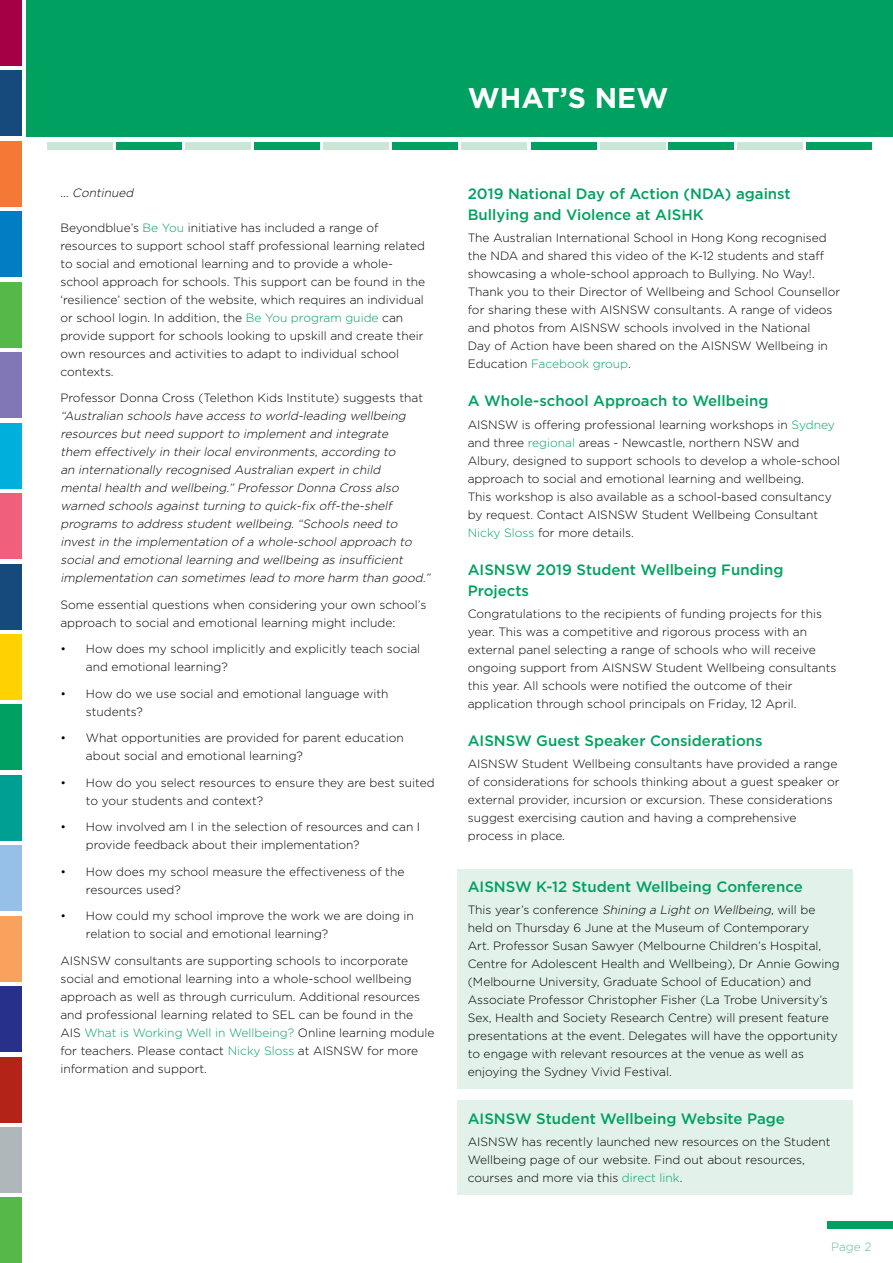
<style>
.page{position:relative;width:893px;height:1263px;background:#fff}
.page>*{position:absolute;margin:0;border:0;box-sizing:border-box;transform-origin:0 0}
.t1{font:700 28.5px "Gotham";color:#fff}
.t2{font:500 15px/21px "Gotham";color:#00a160}
.t3{font:300 12px/18px "Gotham";color:#000}
.t4{font:italic 300 12px/18px "Gotham";color:#000}
.t5{font:300 12px "Gotham";color:#62be96}
.s1{color:#00a160}
.s2{font-style:italic}
</style>
<div class="page">
<div style="left:26px;top:0;width:867px;height:136px;background:#00a160"></div>
<div style="left:828px;top:1221px;width:65px;height:7px;background:#00a160"></div>
<div style="left:0;top:0;width:21px;height:66px;background:#a30046"></div>
<div style="left:0;top:71px;width:21px;height:65px;background:#174a7c"></div>
<div style="left:0;top:846px;width:21px;height:65px;background:#96c0e7"></div>
<div style="left:0;top:141px;width:21px;height:65px;background:#f47836"></div>
<div style="left:0;top:212px;width:21px;height:65px;background:#007dc3"></div>
<div style="left:0;top:282px;width:21px;height:65px;background:#54b948"></div>
<div style="left:0;top:353px;width:21px;height:65px;background:#8177b7"></div>
<div style="left:0;top:423px;width:21px;height:65px;background:#00afdb"></div>
<div style="left:0;top:493px;width:21px;height:66px;background:#f0607c"></div>
<div style="left:0;top:564px;width:21px;height:65px;background:#174a7c"></div>
<div style="left:0;top:634px;width:21px;height:65px;background:#ffd200"></div>
<div style="left:0;top:705px;width:21px;height:65px;background:#00a160"></div>
<div style="left:0;top:775px;width:21px;height:65px;background:#009f93"></div>
<div style="left:0;top:916px;width:21px;height:65px;background:#f9a25e"></div>
<div style="left:0;top:986px;width:21px;height:66px;background:#27318b"></div>
<div style="left:0;top:1057px;width:21px;height:65px;background:#b32317"></div>
<div style="left:0;top:1127px;width:21px;height:65px;background:#b0b7bb"></div>
<div style="left:0;top:1198px;width:21px;height:65px;background:#54b948"></div>
<div style="left:186px;top:142px;width:65px;height:7px;background:#c9e6d7"></div>
<div style="left:806px;top:142px;width:65px;height:7px;background:#00a160"></div>
<div style="left:737px;top:142px;width:65px;height:7px;background:#c9e6d7"></div>
<div style="left:668px;top:142px;width:65px;height:7px;background:#00a160"></div>
<div style="left:600px;top:142px;width:65px;height:7px;background:#c9e6d7"></div>
<div style="left:531px;top:142px;width:65px;height:7px;background:#00a160"></div>
<div style="left:462px;top:142px;width:65px;height:7px;background:#c9e6d7"></div>
<div style="left:393px;top:142px;width:65px;height:7px;background:#00a160"></div>
<div style="left:324px;top:142px;width:65px;height:7px;background:#c9e6d7"></div>
<div style="left:255px;top:142px;width:65px;height:7px;background:#00a160"></div>
<div style="left:48px;top:142px;width:65px;height:7px;background:#c9e6d7"></div>
<div style="left:117px;top:142px;width:65px;height:7px;background:#00a160"></div>
<div style="left:457px;top:1100px;width:396px;height:95px;background:#e2f1e9"></div>
<div style="left:457px;top:870px;width:396px;height:219px;background:#e2f1e9"></div>
<p class="t4" style="left:60px;top:183px;width:77px">... Continued</p>
<p class="t3" style="left:60px;top:218px;width:366px">Beyondblue’s <span class="s1">Be You</span> initiative has included a range of resources to support school staff professional learning related to social and emotional learning and to provide a whole&shy;school approach for schools. This support can be found in the ‘resilience’ section of the website, which requires an individual or school login. In addition, the <span class="s1">Be You program guide</span> can provide support for schools looking to upskill and create their own resources and activities to adapt to individual school contexts.</p>
<p class="t3" style="left:60px;top:389px;width:364px">Professor Donna Cross (Telethon Kids Institute) suggests that</p>
<p class="t4" style="left:60px;top:407px;width:374px">“Australian schools have access to world-leading wellbeing resources but need support to implement and integrate<br>them effectively in their local environments, according to<br>an internationally recognised Australian expert in child<br>mental health and wellbeing.” Professor Donna Cross also warned schools against turning to quick-fix off-the-shelf programs to address student wellbeing. “Schools need to invest in the implementation of a whole-school approach to social and emotional learning and wellbeing as insufficient implementation can sometimes lead to more harm than good.”</p>
<p class="t3" style="left:60px;top:595px;width:367px">Some essential questions when considering your own school’s approach to social and emotional learning might include:</p>
<p class="t3" style="left:86px;top:640px;width:336px;text-indent:-26px">• How does my school implicitly and explicitly teach social and emotional learning?</p>
<p class="t3" style="left:86px;top:684px;width:304px;text-indent:-26px">• How do we use social and emotional language with students?</p>
<p class="t3" style="left:86px;top:729px;width:319px;text-indent:-26px">• What opportunities are provided for parent education about social and emotional learning?</p>
<p class="t3" style="left:86px;top:773px;width:350px;text-indent:-26px">• How do you select resources to ensure they are best suited to your students and context?</p>
<p class="t3" style="left:86px;top:818px;width:336px;text-indent:-26px">• How involved am I in the selection of resources and can I provide feedback about their implementation?</p>
<p class="t3" style="left:86px;top:862px;width:320px;text-indent:-26px">• How does my school measure the effectiveness of the resources used?</p>
<p class="t3" style="left:86px;top:907px;width:330px;text-indent:-26px">• How could my school improve the work we are doing in relation to social and emotional learning?</p>
<p class="t3" style="left:60px;top:951px;width:376px">AISNSW consultants are supporting schools to incorporate social and emotional learning into a whole-school wellbeing approach as well as through curriculum. Additional resources and professional learning related to SEL can be found in the AIS <span class="s1">What is Working Well in Wellbeing?</span> Online learning module for teachers. Please contact <span class="s1">Nicky Sloss</span> at AISNSW for more information and support.</p>
<h1 class="t1" style="left:468px;top:79px;width:202px">WHAT’S NEW</h1>
<p class="t2" style="left:468px;top:183px;width:324px">2019 National Day of Action (NDA) against<br>Bullying and Violence at AISHK</p>
<p class="t3" style="left:468px;top:229px;width:374px">The Australian International School in Hong Kong recognised the NDA and shared this video of the K-12 students and staff showcasing a whole-school approach to Bullying. No Way!.<br>Thank you to their Director of Wellbeing and School Counsellor for sharing these with AISNSW consultants. A range of videos and photos from AISNSW schools involved in the National<br>Day of Action have been shared on the AISNSW Wellbeing in Education <span class="s1">Facebook group</span>.</p>
<p class="t2" style="left:468px;top:390px;width:302px">A Whole-school Approach to Wellbeing</p>
<p class="t3" style="left:468px;top:415px;width:374px">AISNSW is offering professional learning workshops in <span class="s1">Sydney </span>and three <span class="s1">regional</span> areas - Newcastle, northern NSW and Albury, designed to support schools to develop a whole-school approach to social and emotional learning and wellbeing.<br>This workshop is also available as a school-based consultancy by request. Contact AISNSW Student Wellbeing Consultant <span class="s1">Nicky Sloss</span> for more details.</p>
<p class="t2" style="left:468px;top:559px;width:317px">AISNSW 2019 Student Wellbeing Funding<br>Projects</p>
<p class="t3" style="left:468px;top:604px;width:370px">Congratulations to the recipients of funding projects for this year. This was a competitive and rigorous process with an external panel selecting a range of schools who will receive ongoing support from AISNSW Student Wellbeing consultants this year. All schools were notified the outcome of their application through school principals on Friday, 12 April.</p>
<p class="t2" style="left:468px;top:730px;width:296px">AISNSW Guest Speaker Considerations</p>
<p class="t3" style="left:468px;top:755px;width:373px">AISNSW Student Wellbeing consultants have provided a range of considerations for schools thinking about a guest speaker or external provider, incursion or excursion. These considerations suggest exercising caution and having a comprehensive process in place.</p>
<p class="t2" style="left:468px;top:876px;width:336px">AISNSW K-12 Student Wellbeing Conference</p>
<p class="t3" style="left:468px;top:901px;width:374px">This year’s conference <span class="s2">Shining a Light on Wellbeing</span>, will be held on Thursday 6 June at the Museum of Contemporary<br>Art. Professor Susan Sawyer (Melbourne Children’s Hospital, Centre for Adolescent Health and Wellbeing), Dr Annie Gowing (Melbourne University, Graduate School of Education) and Associate Professor Christopher Fisher (La Trobe University’s Sex, Health and Society Research Centre) will present feature presentations at the event. Delegates will have the opportunity to engage with relevant resources at the venue as well as enjoying the Sydney Vivid Festival.</p>
<p class="t2" style="left:468px;top:1108px;width:319px">AISNSW Student Wellbeing Website Page</p>
<p class="t3" style="left:468px;top:1132px;width:364px">AISNSW has recently launched new resources on the Student<br>Wellbeing page of our website. Find out about resources, courses and more via this <span class="s1">direct link</span>.</p>
<p class="t5" style="left:831px;top:1239px;width:42px">Page 2</p>
</div>
